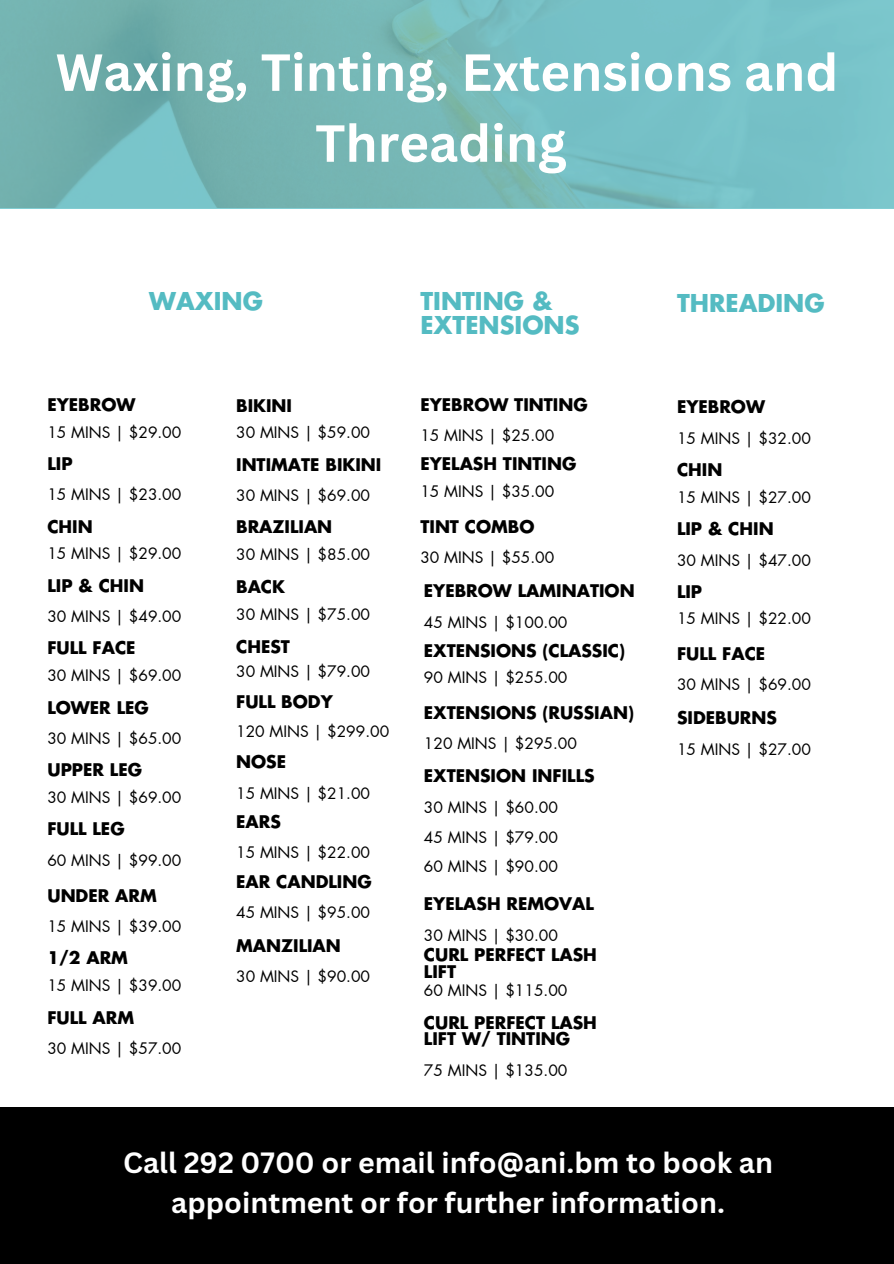
<style>
.page{position:relative;width:894px;height:1264px;background:#fff}
.page>*{position:absolute;margin:0;border:0;box-sizing:border-box;transform-origin:0 0}
.t1{font:700 51px/70.9px "Canva Sans";color:#fff;text-align:center}
.t2{font:700 28.5px/39.5px "Canva Sans";color:#fff;text-align:center}
.t3{font:700 24px/23.7px "Futura LT Pro";color:#54bbc2}
.t4{font:700 22.8px "Open Sans";color:#fff}
.t5{font:700 16.95px/16.8px "Futura LT Pro";color:#000}
.t6{font:15.45px "Futura LT Pro";color:#000}
</style>
<div class="page">
<svg style="left:0;top:0;width:893px;height:208px;background:#75b9bb"></svg>
<div style="left:0;top:1107px;width:893px;height:156px;background:#000"></div>
<p class="t1" style="left:56px;top:36px;width:783px">Waxing, Tinting, Extensions and<br>Threading</p>
<h5 class="t3" style="left:149px;top:290px;width:115px">WAXING</h5>
<p class="t5" style="left:47px;top:397px;width:89px">EYEBROW</p>
<h1 class="t6" style="left:47px;top:425px;width:135px">15 MINS | $29.00</h1>
<h3 class="t5" style="left:47px;top:456px;width:27px">LIP</h3>
<h3 class="t6" style="left:47px;top:487px;width:135px">15 MINS | $23.00</h3>
<h3 class="t5" style="left:47px;top:519px;width:47px">CHIN</h3>
<h5 class="t6" style="left:47px;top:546px;width:135px">15 MINS | $29.00</h5>
<h5 class="t5" style="left:47px;top:578px;width:98px">LIP &amp; CHIN</h5>
<p class="t6" style="left:47px;top:609px;width:135px">30 MINS | $49.00</p>
<p class="t5" style="left:47px;top:640px;width:90px">FULL FACE</p>
<h5 class="t6" style="left:47px;top:668px;width:135px">30 MINS | $69.00</h5>
<h5 class="t5" style="left:47px;top:699px;width:103px">LOWER LEG</h5>
<p class="t6" style="left:47px;top:731px;width:135px">30 MINS | $65.00</p>
<p class="t5" style="left:47px;top:762px;width:96px">UPPER LEG</p>
<h5 class="t6" style="left:47px;top:790px;width:135px">30 MINS | $69.00</h5>
<h5 class="t5" style="left:47px;top:821px;width:79px">FULL LEG</h5>
<p class="t6" style="left:47px;top:852px;width:135px">60 MINS | $99.00</p>
<p class="t5" style="left:47px;top:887px;width:111px">UNDER ARM</p>
<h5 class="t6" style="left:47px;top:919px;width:135px">15 MINS | $39.00</h5>
<h5 class="t5" style="left:47px;top:950px;width:82px">1/2 ARM</h5>
<p class="t6" style="left:47px;top:978px;width:135px">15 MINS | $39.00</p>
<h5 class="t5" style="left:47px;top:1010px;width:88px">FULL ARM</h5>
<p class="t6" style="left:47px;top:1041px;width:135px">30 MINS | $57.00</p>
<p class="t5" style="left:236px;top:398px;width:57px">BIKINI</p>
<h5 class="t6" style="left:236px;top:425px;width:135px">30 MINS | $59.00</h5>
<p class="t5" style="left:236px;top:457px;width:147px">INTIMATE BIKINI</p>
<h5 class="t6" style="left:236px;top:488px;width:135px">30 MINS | $69.00</h5>
<p class="t5" style="left:236px;top:519px;width:98px">BRAZILIAN</p>
<h5 class="t6" style="left:236px;top:547px;width:135px">30 MINS | $85.00</h5>
<h5 class="t5" style="left:236px;top:578px;width:50px">BACK</h5>
<p class="t6" style="left:236px;top:607px;width:135px">30 MINS | $75.00</p>
<p class="t5" style="left:236px;top:639px;width:55px">CHEST</p>
<p class="t6" style="left:236px;top:664px;width:135px">30 MINS | $79.00</p>
<h5 class="t5" style="left:236px;top:693px;width:98px">FULL BODY</h5>
<p class="t6" style="left:236px;top:724px;width:154px">120 MINS | $299.00</p>
<h5 class="t5" style="left:236px;top:754px;width:51px">NOSE</h5>
<p class="t6" style="left:236px;top:786px;width:135px">15 MINS | $21.00</p>
<h5 class="t5" style="left:236px;top:814px;width:46px">EARS</h5>
<p class="t6" style="left:236px;top:844px;width:135px">15 MINS | $22.00</p>
<h5 class="t5" style="left:236px;top:873px;width:137px">EAR CANDLING</h5>
<p class="t6" style="left:236px;top:905px;width:135px">45 MINS | $95.00</p>
<p class="t5" style="left:236px;top:938px;width:106px">MANZILIAN</p>
<h2 class="t6" style="left:236px;top:969px;width:135px">30 MINS | $90.00</h2>
<h5 class="t3" style="left:420px;top:290px;width:161px">TINTING &amp;<br>EXTENSIONS</h5>
<p class="t5" style="left:420px;top:397px;width:169px">EYEBROW TINTING</p>
<h5 class="t6" style="left:420px;top:428px;width:135px">15 MINS | $25.00</h5>
<p class="t5" style="left:420px;top:456px;width:157px">EYELASH TINTING</p>
<h5 class="t6" style="left:420px;top:484px;width:135px">15 MINS | $35.00</h5>
<p class="t5" style="left:420px;top:519px;width:116px">TINT COMBO</p>
<h5 class="t6" style="left:420px;top:550px;width:135px">30 MINS | $55.00</h5>
<p class="t5" style="left:424px;top:583px;width:212px">EYEBROW LAMINATION</p>
<p class="t6" style="left:424px;top:615px;width:145px">45 MINS | $100.00</p>
<p class="t5" style="left:424px;top:643px;width:203px">EXTENSIONS (CLASSIC)</p>
<h5 class="t6" style="left:424px;top:670px;width:145px">90 MINS | $255.00</h5>
<p class="t5" style="left:424px;top:705px;width:211px">EXTENSIONS (RUSSIAN)</p>
<h5 class="t6" style="left:424px;top:736px;width:154px">120 MINS | $295.00</h5>
<p class="t5" style="left:424px;top:768px;width:172px">EXTENSION INFILLS</p>
<h5 class="t6" style="left:424px;top:800px;width:135px">30 MINS | $60.00</h5>
<p class="t6" style="left:424px;top:829px;width:135px">45 MINS | $79.00</p>
<h5 class="t6" style="left:424px;top:859px;width:135px">60 MINS | $90.00</h5>
<p class="t5" style="left:424px;top:896px;width:171px">EYELASH REMOVAL</p>
<h5 class="t6" style="left:424px;top:927px;width:135px">30 MINS | $30.00</h5>
<p class="t5" style="left:424px;top:947px;width:174px">CURL PERFECT LASH<br>LIFT</p>
<h5 class="t6" style="left:424px;top:983px;width:145px">60 MINS | $115.00</h5>
<p class="t5" style="left:424px;top:1014px;width:174px">CURL PERFECT LASH<br>LIFT W/ TINTING</p>
<h5 class="t6" style="left:424px;top:1062px;width:145px">75 MINS | $135.00</h5>
<h5 class="t3" style="left:676px;top:293px;width:149px">THREADING</h5>
<h5 class="t5" style="left:676px;top:399px;width:89px">EYEBROW</h5>
<p class="t6" style="left:676px;top:431px;width:135px">15 MINS | $32.00</p>
<h5 class="t5" style="left:676px;top:462px;width:47px">CHIN</h5>
<p class="t6" style="left:676px;top:490px;width:135px">15 MINS | $27.00</p>
<h5 class="t5" style="left:676px;top:521px;width:98px">LIP &amp; CHIN</h5>
<p class="t6" style="left:676px;top:553px;width:135px">30 MINS | $47.00</p>
<h5 class="t5" style="left:676px;top:583px;width:27px">LIP</h5>
<p class="t6" style="left:676px;top:611px;width:135px">15 MINS | $22.00</p>
<h5 class="t5" style="left:676px;top:646px;width:90px">FULL FACE</h5>
<p class="t6" style="left:676px;top:677px;width:135px">30 MINS | $69.00</p>
<h5 class="t5" style="left:676px;top:709px;width:101px">SIDEBURNS</h5>
<p class="t6" style="left:676px;top:741px;width:135px">15 MINS | $27.00</p>
<h5 class="t2" style="left:123px;top:1142px;width:651px">Call 292 0700 or email info@ani.bm to book an appointment or for further information.</h5>
<p class="t4" style="left:120px;top:1174px;width:623px">Make the most of our luscious selection of treatments.</p>
</div>
